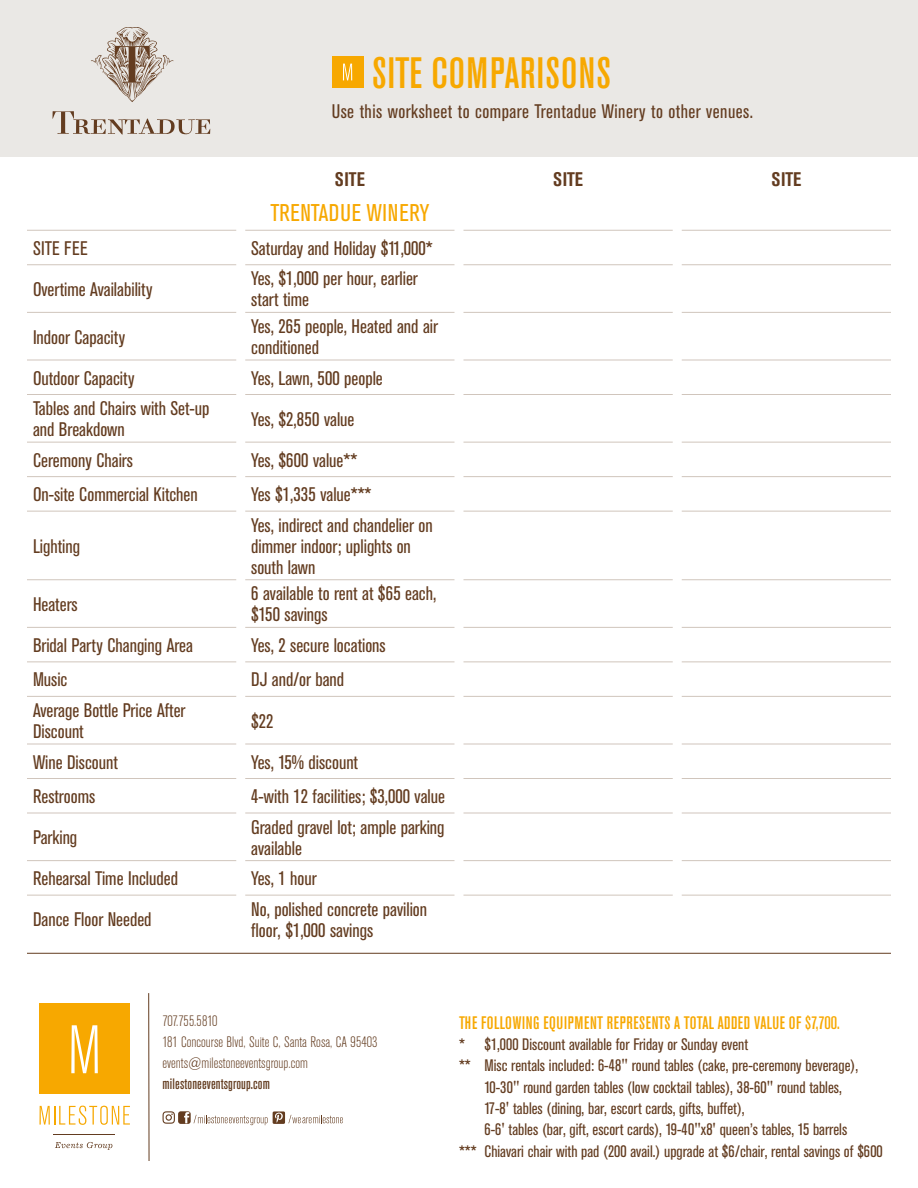
<style>
.page{position:relative;width:918px;height:1188px;background:#fff}
.page>*{position:absolute;margin:0;border:0;box-sizing:border-box;transform-origin:0 0}
.t1{font:500 condensed 43.5px "Akzidenz Grotesk BE";letter-spacing:.03em;color:#f7a800}
.t2{font:condensed 24px "Akzidenz Grotesk BE";letter-spacing:.02em;color:#f7a800}
.t3{font:condensed 19.5px/21px "Akzidenz Grotesk BE";color:#633c20}
.t4{font:condensed 19.5px "Akzidenz Grotesk BE";letter-spacing:.025em;color:#633c20}
.t5{font:700 condensed 19.5px "Akzidenz Grotesk BE";color:#633c20}
.t6{font:500 condensed 18px "Akzidenz Grotesk BE";letter-spacing:.03em;color:#f7a800}
.t7{font:condensed 16.5px "Akzidenz Grotesk BE";color:#633c20}
.t8{font:300 condensed 15px/21px "Akzidenz Grotesk BE";color:#633c20}
.t9{font:500 condensed 15px "Akzidenz Grotesk BE";letter-spacing:.01em;color:#633c20}
</style>
<div class="page">
<div style="left:0;top:0;width:918px;height:157px;background:#eae8e5"></div>
<div style="left:332px;top:56px;width:31px;height:32px;background:#f7a800"></div>
<svg style="left:343px;top:64px;width:9px;height:16px"></svg>
<svg style="left:39px;top:1106px;width:91px;height:19px"></svg>
<svg style="left:55px;top:1142px;width:57px;height:8px"></svg>
<hr style="left:53px;top:1134px;width:61px;height:1px;background:#633c20">
<div style="left:39px;top:1003px;width:91px;height:91px;background:#f7a800"></div>
<svg style="left:71px;top:1025px;width:27px;height:48px"></svg>
<hr style="left:148px;top:993px;width:1px;height:168px;background:#633c20">
<hr style="left:27px;top:953px;width:864px;height:1px;background:#633c20">
<svg style="left:163px;top:1111px;width:180px;height:14px"></svg>
<hr style="left:27px;top:230px;width:209px;height:1px;background:#d0c5bc">
<hr style="left:27px;top:264px;width:209px;height:1px;background:#d0c5bc">
<hr style="left:27px;top:312px;width:209px;height:1px;background:#d0c5bc">
<hr style="left:27px;top:360px;width:209px;height:1px;background:#d0c5bc">
<hr style="left:27px;top:394px;width:209px;height:1px;background:#d0c5bc">
<hr style="left:27px;top:442px;width:209px;height:1px;background:#d0c5bc">
<hr style="left:27px;top:476px;width:209px;height:1px;background:#d0c5bc">
<hr style="left:27px;top:511px;width:209px;height:1px;background:#d0c5bc">
<hr style="left:27px;top:579px;width:209px;height:1px;background:#d0c5bc">
<hr style="left:27px;top:627px;width:209px;height:1px;background:#d0c5bc">
<hr style="left:27px;top:662px;width:209px;height:1px;background:#d0c5bc">
<hr style="left:27px;top:696px;width:209px;height:1px;background:#d0c5bc">
<hr style="left:27px;top:744px;width:209px;height:1px;background:#d0c5bc">
<hr style="left:27px;top:778px;width:209px;height:1px;background:#d0c5bc">
<hr style="left:27px;top:813px;width:209px;height:1px;background:#d0c5bc">
<hr style="left:27px;top:860px;width:209px;height:1px;background:#d0c5bc">
<hr style="left:245px;top:230px;width:209px;height:1px;background:#d0c5bc">
<hr style="left:245px;top:264px;width:209px;height:1px;background:#d0c5bc">
<hr style="left:245px;top:312px;width:209px;height:1px;background:#d0c5bc">
<hr style="left:245px;top:360px;width:209px;height:1px;background:#d0c5bc">
<hr style="left:245px;top:394px;width:209px;height:1px;background:#d0c5bc">
<hr style="left:245px;top:442px;width:209px;height:1px;background:#d0c5bc">
<hr style="left:245px;top:476px;width:209px;height:1px;background:#d0c5bc">
<hr style="left:245px;top:511px;width:209px;height:1px;background:#d0c5bc">
<hr style="left:245px;top:579px;width:209px;height:1px;background:#d0c5bc">
<hr style="left:245px;top:627px;width:209px;height:1px;background:#d0c5bc">
<hr style="left:245px;top:662px;width:209px;height:1px;background:#d0c5bc">
<hr style="left:245px;top:696px;width:209px;height:1px;background:#d0c5bc">
<hr style="left:245px;top:744px;width:209px;height:1px;background:#d0c5bc">
<hr style="left:245px;top:778px;width:209px;height:1px;background:#d0c5bc">
<hr style="left:245px;top:813px;width:209px;height:1px;background:#d0c5bc">
<hr style="left:245px;top:860px;width:209px;height:1px;background:#d0c5bc">
<hr style="left:464px;top:230px;width:209px;height:1px;background:#d0c5bc">
<hr style="left:464px;top:264px;width:209px;height:1px;background:#d0c5bc">
<hr style="left:464px;top:312px;width:209px;height:1px;background:#d0c5bc">
<hr style="left:464px;top:360px;width:209px;height:1px;background:#d0c5bc">
<hr style="left:464px;top:394px;width:209px;height:1px;background:#d0c5bc">
<hr style="left:464px;top:442px;width:209px;height:1px;background:#d0c5bc">
<hr style="left:464px;top:476px;width:209px;height:1px;background:#d0c5bc">
<hr style="left:464px;top:511px;width:209px;height:1px;background:#d0c5bc">
<hr style="left:464px;top:579px;width:209px;height:1px;background:#d0c5bc">
<hr style="left:464px;top:627px;width:209px;height:1px;background:#d0c5bc">
<hr style="left:464px;top:662px;width:209px;height:1px;background:#d0c5bc">
<hr style="left:464px;top:696px;width:209px;height:1px;background:#d0c5bc">
<hr style="left:464px;top:744px;width:209px;height:1px;background:#d0c5bc">
<hr style="left:464px;top:778px;width:209px;height:1px;background:#d0c5bc">
<hr style="left:464px;top:813px;width:209px;height:1px;background:#d0c5bc">
<hr style="left:464px;top:860px;width:209px;height:1px;background:#d0c5bc">
<hr style="left:682px;top:230px;width:209px;height:1px;background:#d0c5bc">
<hr style="left:682px;top:264px;width:209px;height:1px;background:#d0c5bc">
<hr style="left:682px;top:312px;width:209px;height:1px;background:#d0c5bc">
<hr style="left:682px;top:360px;width:209px;height:1px;background:#d0c5bc">
<hr style="left:682px;top:394px;width:209px;height:1px;background:#d0c5bc">
<hr style="left:682px;top:442px;width:209px;height:1px;background:#d0c5bc">
<hr style="left:682px;top:476px;width:209px;height:1px;background:#d0c5bc">
<hr style="left:682px;top:511px;width:209px;height:1px;background:#d0c5bc">
<hr style="left:682px;top:579px;width:209px;height:1px;background:#d0c5bc">
<hr style="left:682px;top:627px;width:209px;height:1px;background:#d0c5bc">
<hr style="left:682px;top:662px;width:209px;height:1px;background:#d0c5bc">
<hr style="left:682px;top:696px;width:209px;height:1px;background:#d0c5bc">
<hr style="left:682px;top:744px;width:209px;height:1px;background:#d0c5bc">
<hr style="left:682px;top:778px;width:209px;height:1px;background:#d0c5bc">
<hr style="left:682px;top:813px;width:209px;height:1px;background:#d0c5bc">
<hr style="left:682px;top:860px;width:209px;height:1px;background:#d0c5bc">
<hr style="left:27px;top:895px;width:209px;height:1px;background:#d0c5bc">
<hr style="left:245px;top:895px;width:209px;height:1px;background:#d0c5bc">
<hr style="left:464px;top:895px;width:209px;height:1px;background:#d0c5bc">
<hr style="left:682px;top:895px;width:209px;height:1px;background:#d0c5bc">
<svg style="left:53px;top:111px;width:157px;height:24px"></svg>
<svg style="left:91px;top:27px;width:83px;height:75px"></svg>
<h1 class="t1" style="left:372px;top:49px;width:241px">SITE COMPARISONS</h1>
<p class="t4" style="left:332px;top:101px;width:423px">Use this worksheet to compare Trentadue Winery to other venues.</p>
<p class="t5" style="left:335px;top:168px;width:31px">SITE</p>
<p class="t5" style="left:553px;top:168px;width:31px">SITE</p>
<p class="t5" style="left:771px;top:168px;width:31px">SITE</p>
<p class="t2" style="left:270px;top:199px;width:161px">TRENTADUE WINERY</p>
<p class="t3" style="left:33px;top:238px;width:56px">SITE FEE</p>
<p class="t3" style="left:251px;top:238px;width:183px">Saturday and Holiday $11,000*</p>
<p class="t3" style="left:33px;top:279px;width:121px">Overtime Availability</p>
<p class="t3" style="left:251px;top:269px;width:168px">Yes, $1,000 per hour, earlier start time</p>
<p class="t3" style="left:33px;top:327px;width:94px">Indoor Capacity</p>
<p class="t3" style="left:251px;top:316px;width:188px">Yes, 265 people, Heated and air conditioned</p>
<p class="t3" style="left:33px;top:368px;width:103px">Outdoor Capacity</p>
<p class="t3" style="left:251px;top:368px;width:133px">Yes, Lawn, 500 people</p>
<p class="t3" style="left:33px;top:398px;width:178px">Tables and Chairs with Set-up and Breakdown</p>
<p class="t3" style="left:251px;top:409px;width:105px">Yes, $2,850 value</p>
<p class="t3" style="left:33px;top:450px;width:101px">Ceremony Chairs</p>
<p class="t3" style="left:251px;top:450px;width:108px">Yes, $600 value**</p>
<p class="t3" style="left:33px;top:484px;width:166px">On-site Commercial Kitchen</p>
<p class="t3" style="left:251px;top:484px;width:122px">Yes $1,335 value***</p>
<p class="t3" style="left:33px;top:536px;width:49px">Lighting</p>
<p class="t3" style="left:251px;top:515px;width:183px">Yes, indirect and chandelier on dimmer indoor; uplights on south lawn</p>
<p class="t3" style="left:33px;top:594px;width:46px">Heaters</p>
<p class="t3" style="left:251px;top:584px;width:187px">6 available to rent at $65 each, $150 savings</p>
<p class="t3" style="left:33px;top:635px;width:162px">Bridal Party Changing Area</p>
<p class="t3" style="left:251px;top:635px;width:136px">Yes, 2 secure locations</p>
<p class="t3" style="left:33px;top:670px;width:36px">Music</p>
<p class="t3" style="left:251px;top:670px;width:95px">DJ and/or band</p>
<p class="t3" style="left:33px;top:700px;width:154px">Average Bottle Price After<br>Discount</p>
<p class="t3" style="left:251px;top:711px;width:24px">$22</p>
<p class="t3" style="left:33px;top:752px;width:86px">Wine Discount</p>
<p class="t3" style="left:251px;top:752px;width:108px">Yes, 15% discount</p>
<p class="t3" style="left:33px;top:786px;width:64px">Restrooms</p>
<p class="t3" style="left:251px;top:786px;width:195px">4-with 12 facilities; $3,000 value</p>
<p class="t3" style="left:33px;top:827px;width:46px">Parking</p>
<p class="t3" style="left:251px;top:817px;width:195px">Graded gravel lot; ample parking available</p>
<p class="t3" style="left:33px;top:868px;width:147px">Rehearsal Time Included</p>
<p class="t3" style="left:251px;top:868px;width:67px">Yes, 1 hour</p>
<p class="t3" style="left:33px;top:909px;width:120px">Dance Floor Needed</p>
<p class="t3" style="left:251px;top:899px;width:177px">No, polished concrete pavilion floor, $1,000 savings</p>
<p class="t8" style="left:163px;top:1011px;width:217px">707.755.5810<br>181 Concourse Blvd, Suite C, Santa Rosa, CA 95403 events@milestoneeventsgroup.com</p>
<p class="t9" style="left:163px;top:1076px;width:109px">milestoneeventsgroup.com</p>
<p class="t6" style="left:459px;top:1013px;width:382px">THE FOLLOWING EQUIPMENT REPRESENTS A TOTAL ADDED VALUE OF $7,700.</p>
<p class="t7" style="left:459px;top:1035px;width:291px">* $1,000 Discount available for Friday or Sunday event</p>
<p class="t7" style="left:459px;top:1056px;width:401px">** Misc rentals included: 6-48" round tables (cake, pre-ceremony beverage),</p>
<p class="t7" style="left:484px;top:1078px;width:359px">10-30" round garden tables (low cocktail tables), 38-60" round tables,</p>
<p class="t7" style="left:484px;top:1099px;width:262px">17-8' tables (dining, bar, escort cards, gifts, buffet),</p>
<p class="t7" style="left:484px;top:1120px;width:364px">6-6' tables (bar, gift, escort cards), 19-40"x8' queen’s tables, 15 barrels</p>
<p class="t7" style="left:459px;top:1142px;width:425px">*** Chiavari chair with pad (200 avail.) upgrade at $6/chair, rental savings of $600</p>
</div>
